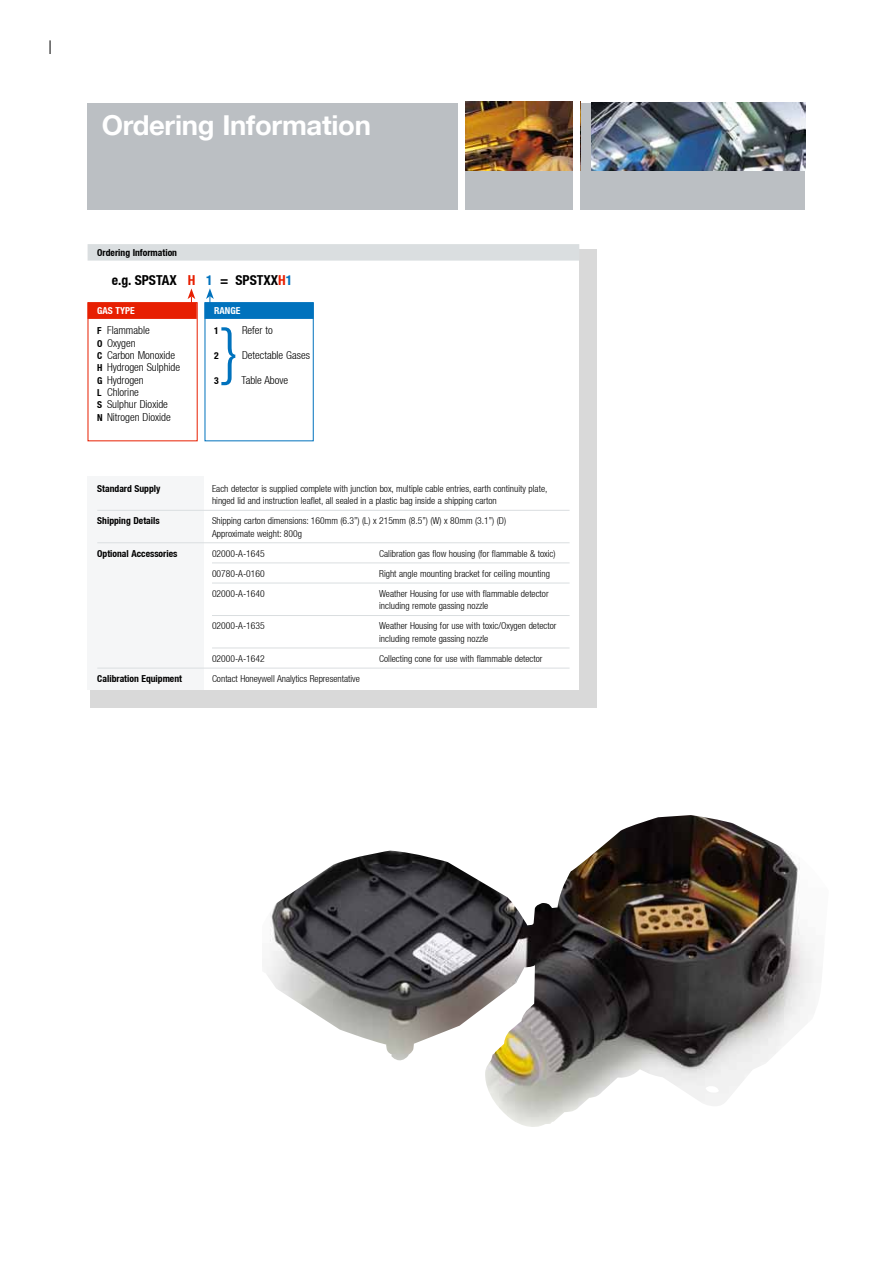
<style>
.page{position:relative;width:893px;height:1263px;background:#fff}
.page>*{position:absolute;margin:0;border:0;box-sizing:border-box;transform-origin:0 0}
.t1{font:300 condensed 64.5px "Helvetica Neue LT";color:#0072bd}
.t2{font:700 27.45px "Helvetica Neue LT";letter-spacing:-.01em;color:#fff}
.t3{font:700 condensed 13.65px "Helvetica Neue LT";color:#000}
.t4{font:300 condensed 10.95px/12.3px "Helvetica Neue LT";color:#000}
.t5{font:300 condensed 9.6px/12.3px "Helvetica Neue LT";color:#000}
.t6{font:700 condensed 9.6px "Helvetica Neue LT";color:#000}
.t7{font:700 condensed 9.6px "Helvetica Neue LT";color:#fff}
.s1{color:#e71f01}
.s2{color:#0072bd}
.s3{font-weight:700;font-size:9.6px}
</style>
<div class="page">
<div style="left:88px;top:103px;width:717px;height:107px;background:#bbbfc3"></div>
<img style="left:465px;top:102px;width:116px;height:69px">
<div style="left:573px;top:100px;width:6px;height:112px;background:#fff"></div>
<div style="left:90px;top:249px;width:507px;height:458px;background:#d9d9d9"></div>
<div style="left:88px;top:246px;width:491px;height:444px;background:#fff"></div>
<div style="left:88px;top:476px;width:116px;height:214px;background:#f5f6f7"></div>
<img style="left:592px;top:102px;width:214px;height:69px">
<div style="left:88px;top:244px;width:491px;height:17px;background:#dadee0"></div>
<hr style="left:97px;top:510px;width:473px;height:1px;background:#dadee0">
<hr style="left:97px;top:542px;width:473px;height:1px;background:#dadee0">
<hr style="left:212px;top:563px;width:358px;height:1px;background:#dadee0">
<hr style="left:212px;top:583px;width:358px;height:1px;background:#dadee0">
<hr style="left:212px;top:615px;width:358px;height:1px;background:#dadee0">
<hr style="left:212px;top:648px;width:358px;height:1px;background:#dadee0">
<hr style="left:97px;top:668px;width:473px;height:1px;background:#dadee0">
<img style="left:266px;top:815px;width:548px;height:312px">
<svg style="left:188px;top:288px;width:7px;height:14px"></svg>
<svg style="left:206px;top:288px;width:8px;height:14px"></svg>
<div style="left:205px;top:302px;width:109px;height:139px;border:1px solid #0072bd"></div>
<div style="left:88px;top:302px;width:109px;height:17px;background:#e71f01"></div>
<div style="left:204px;top:302px;width:110px;height:17px;background:#0072bd"></div>
<div style="left:459px;top:100px;width:6px;height:112px;background:#fff"></div>
<svg style="left:50px;top:40px;width:1px;height:14px"></svg>
<h2 class="t2" style="left:102px;top:108px;width:271px">Ordering Information</h2>
<p class="t6" style="left:97px;top:246px;width:81px">Ordering Information</p>
<h3 class="t3" style="left:112px;top:272px;width:182px">e.g. SPSTAX <span class="s1">H</span> <span class="s2">1</span> = SPSTXX<span class="s1">H</span><span class="s2">1</span></h3>
<p class="t7" style="left:97px;top:305px;width:39px">GAS TYPE</p>
<p class="t4" style="left:97px;top:324px;width:84px"><span class="s3">F</span> Flammable<br><span class="s3">O</span> Oxygen<br><span class="s3">C</span> Carbon Monoxide<br><span class="s3">H</span> Hydrogen Sulphide<br><span class="s3">G</span> Hydrogen<br><span class="s3">L</span> Chlorine<br><span class="s3">S</span> Sulphur Dioxide<br><span class="s3">N</span> Nitrogen Dioxide</p>
<p class="t7" style="left:214px;top:305px;width:28px">RANGE</p>
<p class="t6" style="left:214px;top:325px;width:6px">1</p>
<p class="t4" style="left:242px;top:324px;width:32px">Refer to</p>
<p class="t6" style="left:214px;top:350px;width:6px">2</p>
<p class="t4" style="left:242px;top:349px;width:69px">Detectable Gases</p>
<p class="t6" style="left:214px;top:374px;width:6px">3</p>
<p class="t4" style="left:242px;top:373px;width:48px">Table Above</p>
<h1 class="t1" style="left:222px;top:314px;width:17px">}</h1>
<p class="t6" style="left:97px;top:483px;width:65px">Standard Supply</p>
<p class="t5" style="left:212px;top:482px;width:337px">Each detector is supplied complete with junction box, multiple cable entries, earth continuity plate, hinged lid and instruction leaflet, all sealed in a plastic bag inside a shipping carton</p>
<p class="t6" style="left:97px;top:515px;width:64px">Shipping Details</p>
<p class="t5" style="left:212px;top:515px;width:296px">Shipping carton dimensions: 160mm (6.3”) (L) x 215mm (8.5”) (W) x 80mm (3.1”) (D)<br>Approximate weight: 800g</p>
<p class="t6" style="left:97px;top:547px;width:82px">Optional Accessories</p>
<p class="t5" style="left:212px;top:547px;width:54px">02000-A-1645</p>
<p class="t5" style="left:379px;top:547px;width:178px">Calibration gas flow housing (for flammable &amp; toxic)</p>
<p class="t5" style="left:212px;top:567px;width:54px">00780-A-0160</p>
<p class="t5" style="left:379px;top:567px;width:172px">Right angle mounting bracket for ceiling mounting</p>
<p class="t5" style="left:212px;top:587px;width:54px">02000-A-1640</p>
<p class="t5" style="left:379px;top:587px;width:171px">Weather Housing for use with flammable detector including remote gassing nozzle</p>
<p class="t5" style="left:212px;top:620px;width:54px">02000-A-1635</p>
<p class="t5" style="left:379px;top:620px;width:179px">Weather Housing for use with toxic/Oxygen detector including remote gassing nozzle</p>
<p class="t5" style="left:212px;top:652px;width:54px">02000-A-1642</p>
<p class="t5" style="left:379px;top:652px;width:165px">Collecting cone for use with flammable detector</p>
<p class="t6" style="left:97px;top:673px;width:86px">Calibration Equipment</p>
<p class="t5" style="left:212px;top:672px;width:149px">Contact Honeywell Analytics Representative</p>
</div>
